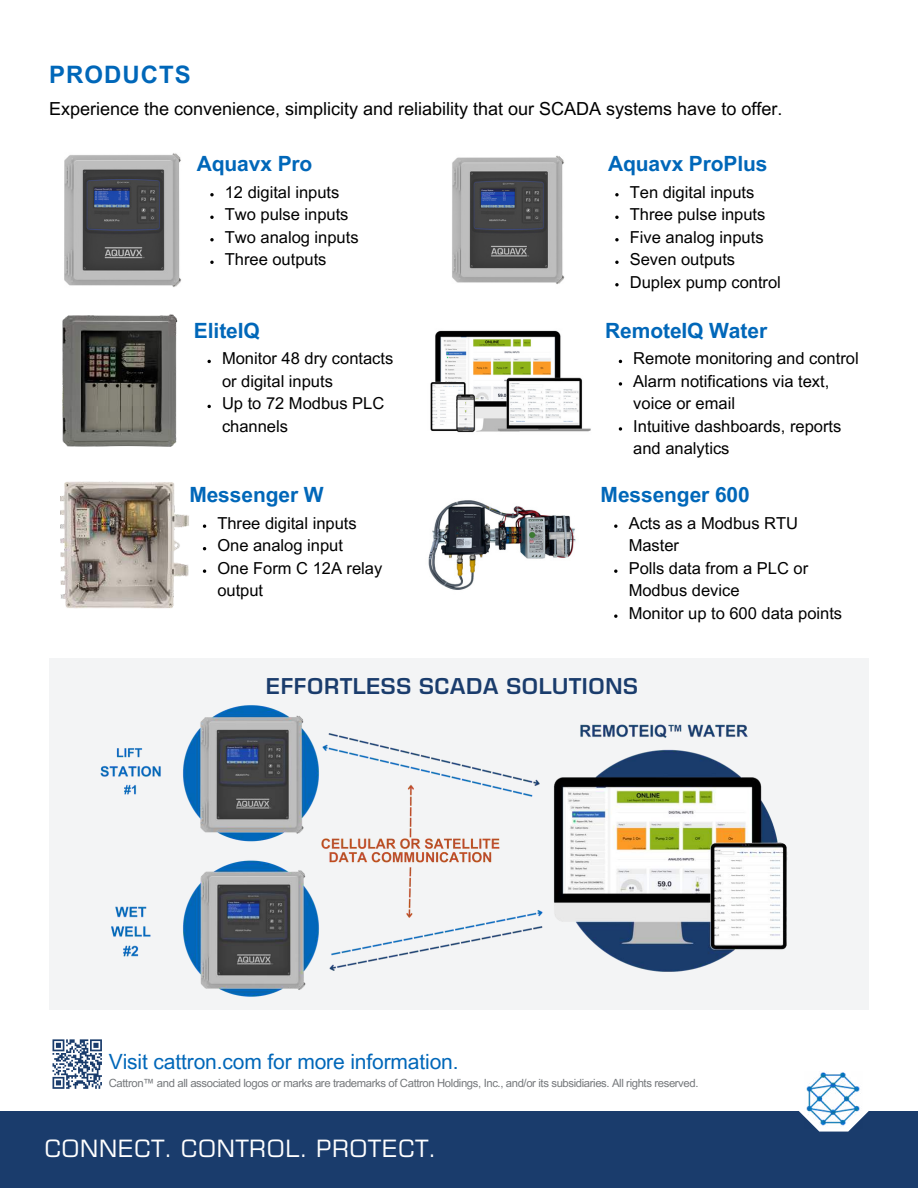
<style>
.page{position:relative;width:918px;height:1188px;background:#fff}
.page>*{position:absolute;margin:0;border:0;box-sizing:border-box;transform-origin:0 0}
.t1{font:24px "Eurostile LT Pro Unicode";color:#fff}
.t2{font:700 24px "Arial MT Pro";letter-spacing:.04em;color:#0067b9}
.t3{font:600 22.05px "Eurostile LT Pro Unicode";color:#1a3c6c}
.t4{font:700 21px "Arial MT Pro";letter-spacing:-.005em;color:#0067b9}
.t5{font:21px "Arial MT Pro";letter-spacing:-.005em;color:#0067b9}
.t6{font:18px "Arial MT Pro";color:#000}
.t7{font:16.5px/22.5px "Arial MT Pro";color:#000}
.t8{font:11.25px "Arial MT Pro";letter-spacing:-.035em;color:#75787b}
</style>
<div class="page">
<div style="left:0;top:1111px;width:918px;height:77px;background:#1a3c6c"></div>
<svg style="left:799px;top:1111px;width:70px;height:21px"></svg>
<img style="left:804px;top:1072px;width:59px;height:56px">
<img style="left:62px;top:314px;width:116px;height:133px">
<img style="left:60px;top:481px;width:129px;height:128px">
<img style="left:430px;top:330px;width:161px;height:103px">
<img style="left:428px;top:500px;width:148px;height:90px">
<img style="left:64px;top:153px;width:117px;height:134px">
<img style="left:452px;top:155px;width:113px;height:129px">
<div style="left:49px;top:658px;width:820px;height:352px;background:#f3f4f5"></div>
<img style="left:100px;top:705px;width:688px;height:292px">
<svg style="left:207px;top:360px;width:4px;height:3px"></svg>
<svg style="left:207px;top:405px;width:4px;height:3px"></svg>
<svg style="left:210px;top:193px;width:4px;height:3px"></svg>
<svg style="left:210px;top:216px;width:4px;height:3px"></svg>
<svg style="left:210px;top:238px;width:4px;height:3px"></svg>
<svg style="left:210px;top:261px;width:4px;height:3px"></svg>
<svg style="left:203px;top:524px;width:3px;height:4px"></svg>
<svg style="left:203px;top:569px;width:3px;height:4px"></svg>
<svg style="left:615px;top:193px;width:4px;height:3px"></svg>
<svg style="left:615px;top:216px;width:4px;height:3px"></svg>
<svg style="left:615px;top:238px;width:4px;height:3px"></svg>
<svg style="left:615px;top:261px;width:4px;height:3px"></svg>
<svg style="left:615px;top:283px;width:4px;height:3px"></svg>
<svg style="left:619px;top:382px;width:3px;height:4px"></svg>
<svg style="left:619px;top:427px;width:3px;height:4px"></svg>
<svg style="left:614px;top:524px;width:4px;height:4px"></svg>
<svg style="left:614px;top:569px;width:4px;height:4px"></svg>
<svg style="left:614px;top:614px;width:4px;height:4px"></svg>
<svg style="left:52px;top:1039px;width:50px;height:50px"></svg>
<h1 class="t2" style="left:49px;top:60px;width:143px">PRODUCTS</h1>
<p class="t6" style="left:49px;top:98px;width:735px">Experience the convenience, simplicity and reliability that our SCADA systems have to offer.</p>
<p class="t4" style="left:197px;top:152px;width:117px">Aquavx Pro</p>
<p class="t7" style="left:225px;top:181px;width:135px">12 digital inputs<br>Two pulse inputs<br>Two analog inputs<br>Three outputs</p>
<p class="t4" style="left:194px;top:318px;width:67px">EliteIQ</p>
<p class="t7" style="left:222px;top:348px;width:173px">Monitor 48 dry contacts or digital inputs<br>Up to 72 Modbus PLC channels</p>
<p class="t4" style="left:189px;top:483px;width:136px">Messenger W</p>
<p class="t7" style="left:217px;top:513px;width:166px">Three digital inputs<br>One analog input<br>One Form C 12A relay output</p>
<p class="t4" style="left:608px;top:152px;width:161px">Aquavx ProPlus</p>
<p class="t7" style="left:630px;top:181px;width:153px">Ten digital inputs<br>Three pulse inputs<br>Five analog inputs<br>Seven outputs<br>Duplex pump control</p>
<p class="t4" style="left:605px;top:318px;width:163px">RemoteIQ Water</p>
<p class="t7" style="left:633px;top:348px;width:227px">Remote monitoring and control<br>Alarm notifications via text, voice or email<br>Intuitive dashboards, reports and analytics</p>
<p class="t4" style="left:601px;top:483px;width:151px">Messenger 600</p>
<p class="t7" style="left:629px;top:513px;width:215px">Acts as a Modbus RTU<br>Master<br>Polls data from a PLC or<br>Modbus device<br>Monitor up to 600 data points</p>
<h2 class="t3" style="left:266px;top:673px;width:374px">EFFORTLESS SCADA SOLUTIONS</h2>
<p class="t5" style="left:109px;top:1050px;width:351px">Visit cattron.com for more information.</p>
<p class="t8" style="left:109px;top:1076px;width:591px">Cattron™ and all associated logos or marks are trademarks of Cattron Holdings, Inc., and/or its subsidiaries. All rights reserved.</p>
<h1 class="t1" style="left:44px;top:1133px;width:394px">CONNECT. CONTROL. PROTECT.</h1>
</div>
